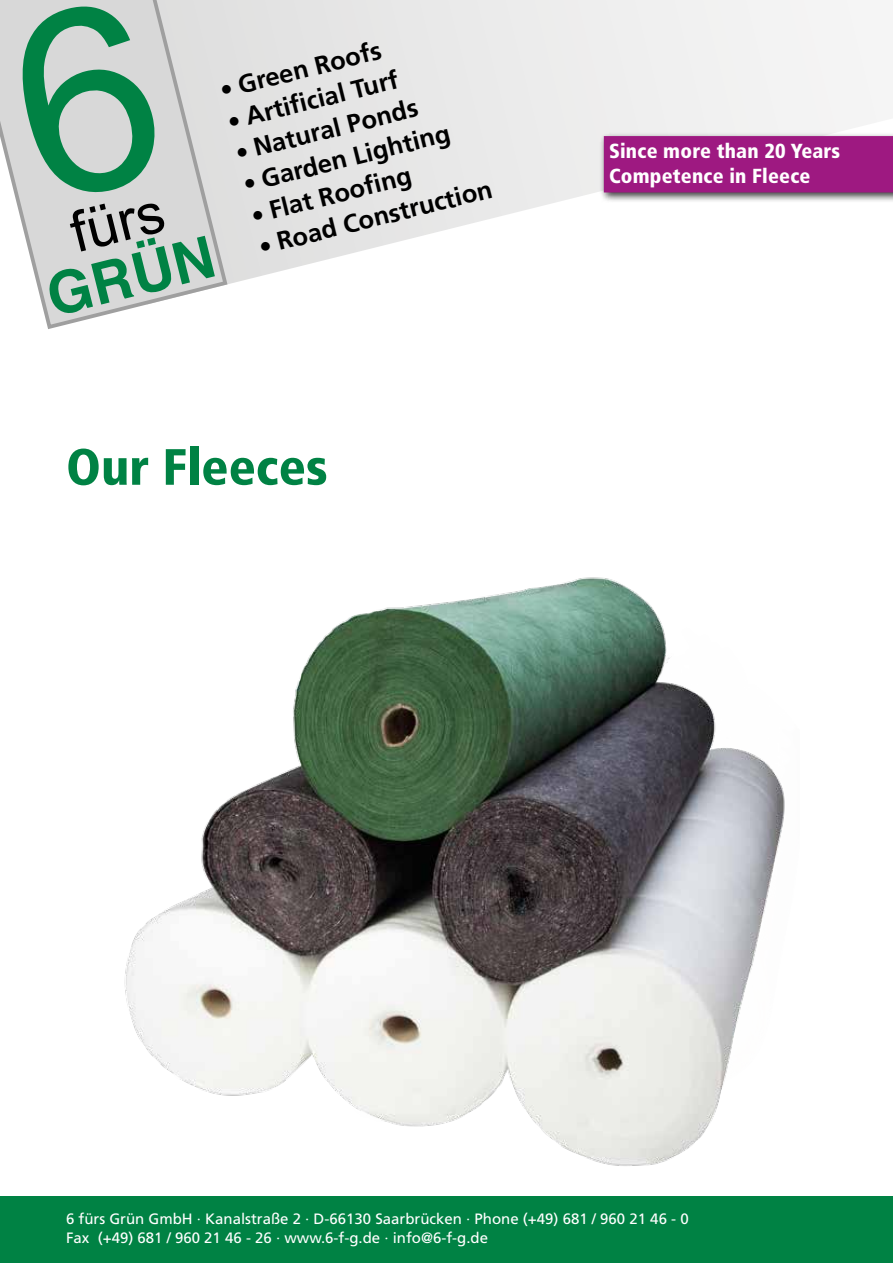
<style>
.page{position:relative;width:893px;height:1263px;background:#fff}
.page>*{position:absolute;margin:0;border:0;box-sizing:border-box;transform-origin:0 0}
.t1{font:900 condensed 51px "Frutiger";color:#008244}
.t2{font:700 25.5px/32.2px "Frutiger";color:#000}
.t3{font:900 condensed 20.25px/24.5px "Frutiger";letter-spacing:.01em;color:#fff}
.t4{font:15px/19.5px "Frutiger CE";color:#fff}
.t5{font:15px/32.2px "Wingdings";color:#000;text-align:justify}
</style>
<div class="page">
<svg style="left:230px;top:0;width:647px;height:284px"></svg>
<svg style="left:0;top:0;width:230px;height:329px"></svg>
<svg style="left:20px;top:5px;width:135px;height:190px;background:#82b59d"></svg>
<svg style="left:49px;top:203px;width:166px;height:111px;background:#a0b9ad"></svg>
<div style="left:0;top:1196px;width:893px;height:67px;background:#008244"></div>
<div style="left:599px;top:132px;width:294px;height:70px;background:#000;opacity:.75"></div>
<div style="left:604px;top:136px;width:289px;height:56px;background:#9e1981"></div>
<img style="left:124px;top:577px;width:661px;height:589px">
<h2 class="t2" style="left:234px;top:69px;width:222px;rotate:-14deg">Green Roofs<br>Artifi cial Turf<br>Natural Ponds<br>Garden Lighting<br>Flat Roofi ng<br>Road Construction</h2>
<p class="t5" style="left:217px;top:76px;width:13px;rotate:-14deg">● ● ● ● ● ●</p>
<h1 class="t1" style="left:66px;top:436px;width:263px">Our Fleeces</h1>
<h3 class="t3" style="left:609px;top:139px;width:233px">Since more than 20 Years<br>Competence in Fleece</h3>
<p class="t4" style="left:66px;top:1209px;width:624px">6 fürs Grün GmbH · Kanalstraße 2 · D-66130 Saarbrücken · Phone (+49) 681 / 960 21 46 - 0<br>Fax (+49) 681 / 960 21 46 - 26 · www.6-f-g.de · info@6-f-g.de</p>
</div>
